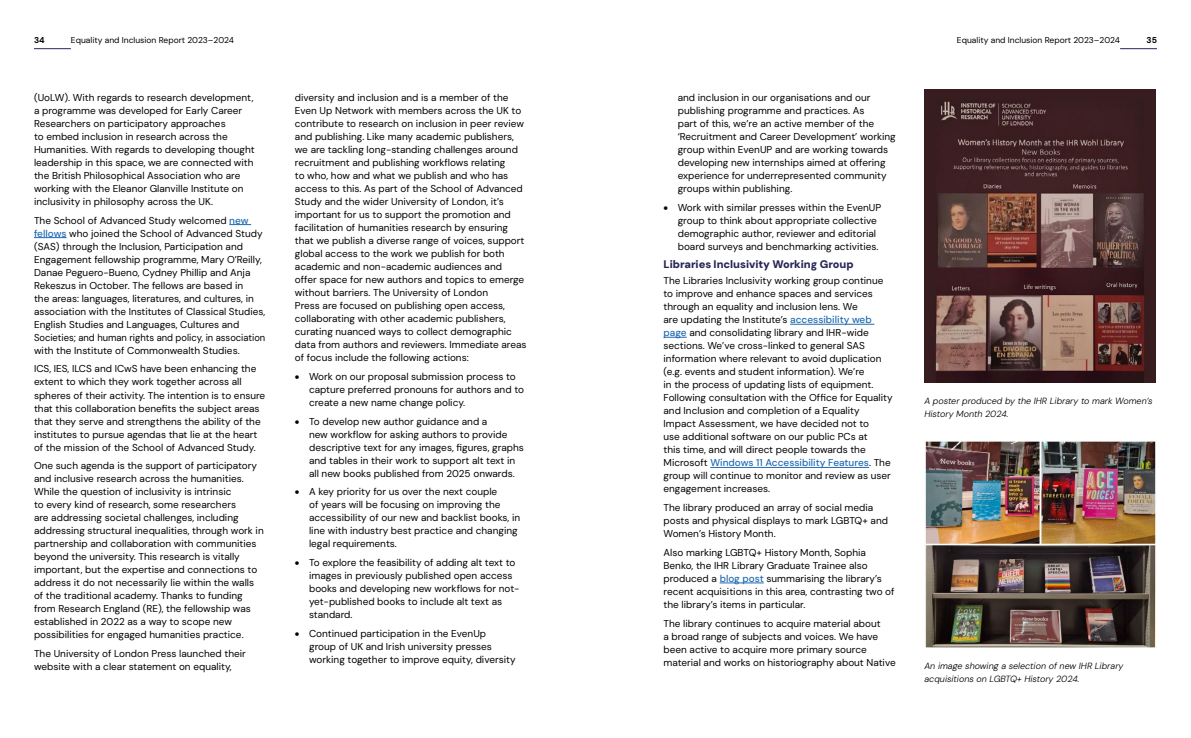
<style>
.page{position:relative;width:1191px;height:738px;background:#fff}
.page>*{position:absolute;margin:0;border:0;box-sizing:border-box;transform-origin:0 0}
.Heading_3{font:900 11px "DM Sans 18 pt";letter-spacing:-.005em;color:#282657}
.Body_Text{font:10px/13px "DM Sans 18 pt";color:#000}
.t1{font:10px/13px "DM Sans";color:#000}
.Body_Text-2{font:italic 300 9px/13px "DM Sans 18 pt";color:#000}
.t2{font:8.5px "DM Sans 18 pt";color:#000}
.t3{font:700 8.5px "DM Sans 18 pt";color:#000}
.s1{font-family:"DM Sans";font-weight:500;color:#1f69b2}
</style>
<div class="page">
<hr style="left:34px;top:48px;width:37px;height:1px;background:#282657">
<hr style="left:1120px;top:48px;width:37px;height:1px;background:#282657">
<svg style="left:229px;top:224px;width:22px;height:1px"></svg>
<hr style="left:34px;top:237px;width:33px;height:1px;background:#1f69b2">
<hr style="left:790px;top:324px;width:84px;height:1px;background:#1f69b2">
<svg style="left:663px;top:337px;width:24px;height:1px"></svg>
<hr style="left:710px;top:467px;width:159px;height:1px;background:#1f69b2">
<hr style="left:719px;top:582px;width:44px;height:1px;background:#1f69b2">
<img style="left:924px;top:90px;width:231px;height:292px">
<img style="left:925px;top:441px;width:231px;height:207px">
<p class="t3" style="left:34px;top:34px;width:12px">34</p>
<p class="t2" style="left:71px;top:34px;width:165px">Equality and Inclusion Report 2023–2024</p>
<p class="t2" style="left:957px;top:34px;width:165px">Equality and Inclusion Report 2023–2024</p>
<p class="t3" style="left:1146px;top:34px;width:12px">35</p>
<p class="Body_Text" style="left:34px;top:91px;width:222px">(UoLW). With regards to research development, a programme was developed for Early Career Researchers on participatory approaches<br>to embed inclusion in research across the Humanities. With regards to developing thought leadership in this space, we are connected with the British Philosophical Association who are working with the Eleanor Glanville Institute on inclusivity in philosophy across the UK.</p>
<p class="Body_Text" style="left:34px;top:213px;width:233px">The School of Advanced Study welcomed <span class="s1">new fellows</span> who joined the School of Advanced Study (SAS) through the Inclusion, Participation and Engagement fellowship programme, Mary O’Reilly, Danae Peguero-Bueno, Cydney Phillip and Anja Rekeszus in October. The fellows are based in<br>the areas: languages, literatures, and cultures, in association with the Institutes of Classical Studies, English Studies and Languages, Cultures and Societies; and human rights and policy, in association with the Institute of Commonwealth Studies.</p>
<p class="Body_Text" style="left:34px;top:362px;width:233px">ICS, IES, ILCS and ICwS have been enhancing the extent to which they work together across all spheres of their activity. The intention is to ensure that this collaboration benefits the subject areas that they serve and strengthens the ability of the institutes to pursue agendas that lie at the heart of the mission of the School of Advanced Study.</p>
<p class="Body_Text" style="left:34px;top:459px;width:231px">One such agenda is the support of participatory and inclusive research across the humanities.<br>While the question of inclusivity is intrinsic<br>to every kind of research, some researchers<br>are addressing societal challenges, including addressing structural inequalities, through work in partnership and collaboration with communities beyond the university. This research is vitally important, but the expertise and connections to address it do not necessarily lie within the walls of the traditional academy. Thanks to funding from Research England (RE), the fellowship was established in 2022 as a way to scope new possibilities for engaged humanities practice.</p>
<p class="Body_Text" style="left:34px;top:646px;width:213px">The University of London Press launched their website with a clear statement on equality,</p>
<p class="Body_Text" style="left:295px;top:91px;width:233px">diversity and inclusion and is a member of the Even Up Network with members across the UK to contribute to research on inclusion in peer review and publishing. Like many academic publishers, we are tackling long-standing challenges around recruitment and publishing workflows relating<br>to who, how and what we publish and who has access to this. As part of the School of Advanced Study and the wider University of London, it’s important for us to support the promotion and facilitation of humanities research by ensuring that we publish a diverse range of voices, support global access to the work we publish for both academic and non-academic audiences and<br>offer space for new authors and topics to emerge without barriers. The University of London<br>Press are focused on publishing open access, collaborating with other academic publishers, curating nuanced ways to collect demographic data from authors and reviewers. Immediate areas of focus include the following actions:</p>
<p class="t1" style="left:309px;top:369px;width:216px;text-indent:-14px">• Work on our proposal submission process to capture preferred pronouns for authors and to create a new name change policy.</p>
<p class="t1" style="left:309px;top:414px;width:216px;text-indent:-14px">• To develop new author guidance and a<br>new workflow for asking authors to provide descriptive text for any images, figures, graphs and tables in their work to support alt text in all new books published from 2025 onwards.</p>
<p class="t1" style="left:309px;top:485px;width:213px;text-indent:-14px">• A key priority for us over the next couple<br>of years will be focusing on improving the accessibility of our new and backlist books, in line with industry best practice and changing legal requirements.</p>
<p class="t1" style="left:309px;top:555px;width:212px;text-indent:-14px">• To explore the feasibility of adding alt text to images in previously published open access books and developing new workflows for not&shy;yet-published books to include alt text as standard.</p>
<p class="t1" style="left:309px;top:626px;width:208px;text-indent:-14px">• Continued participation in the EvenUp group of UK and Irish university presses working together to improve equity, diversity</p>
<p class="t1" style="left:677px;top:91px;width:220px">and inclusion in our organisations and our publishing programme and practices. As<br>part of this, we’re an active member of the ‘Recruitment and Career Development’ working group within EvenUP and are working towards developing new internships aimed at offering experience for underrepresented community groups within publishing.</p>
<p class="t1" style="left:677px;top:200px;width:205px;text-indent:-14px">• Work with similar presses within the EvenUP group to think about appropriate collective demographic author, reviewer and editorial board surveys and benchmarking activities.</p>
<p class="Heading_3" style="left:663px;top:257px;width:192px">Libraries Inclusivity Working Group</p>
<p class="Body_Text" style="left:663px;top:274px;width:231px">The Libraries Inclusivity working group continue to improve and enhance spaces and services through an equality and inclusion lens. We<br>are updating the Institute’s <span class="s1">accessibility web page</span> and consolidating library and IHR-wide sections. We’ve cross-linked to general SAS information where relevant to avoid duplication (e.g. events and student information). We’re<br>in the process of updating lists of equipment.<br>Following consultation with the Office for Equality and Inclusion and completion of a Equality Impact Assessment, we have decided not to<br>use additional software on our public PCs at<br>this time, and will direct people towards the Microsoft <span class="s1">Windows 11 Accessibility Features</span>. The group will continue to monitor and review as user engagement increases.</p>
<p class="Body_Text" style="left:663px;top:500px;width:226px">The library produced an array of social media posts and physical displays to mark LGBTQ+ and<br>Women’s History Month.</p>
<p class="Body_Text" style="left:663px;top:545px;width:232px">Also marking LGBTQ+ History Month, Sophia Benko, the IHR Library Graduate Trainee also produced a <span class="s1">blog post</span> summarising the library’s recent acquisitions in this area, contrasting two of the library’s items in particular.</p>
<p class="Body_Text" style="left:663px;top:616px;width:234px">The library continues to acquire material about<br>a broad range of subjects and voices. We have been active to acquire more primary source material and works on historiography about Native</p>
<p class="Body_Text-2" style="left:924px;top:393px;width:230px">A poster produced by the IHR Library to mark Women’s<br>History Month 2024.</p>
<p class="Body_Text-2" style="left:924px;top:659px;width:200px">An image showing a selection of new IHR Library acquisitions on LGBTQ+ History 2024.</p>
</div>
